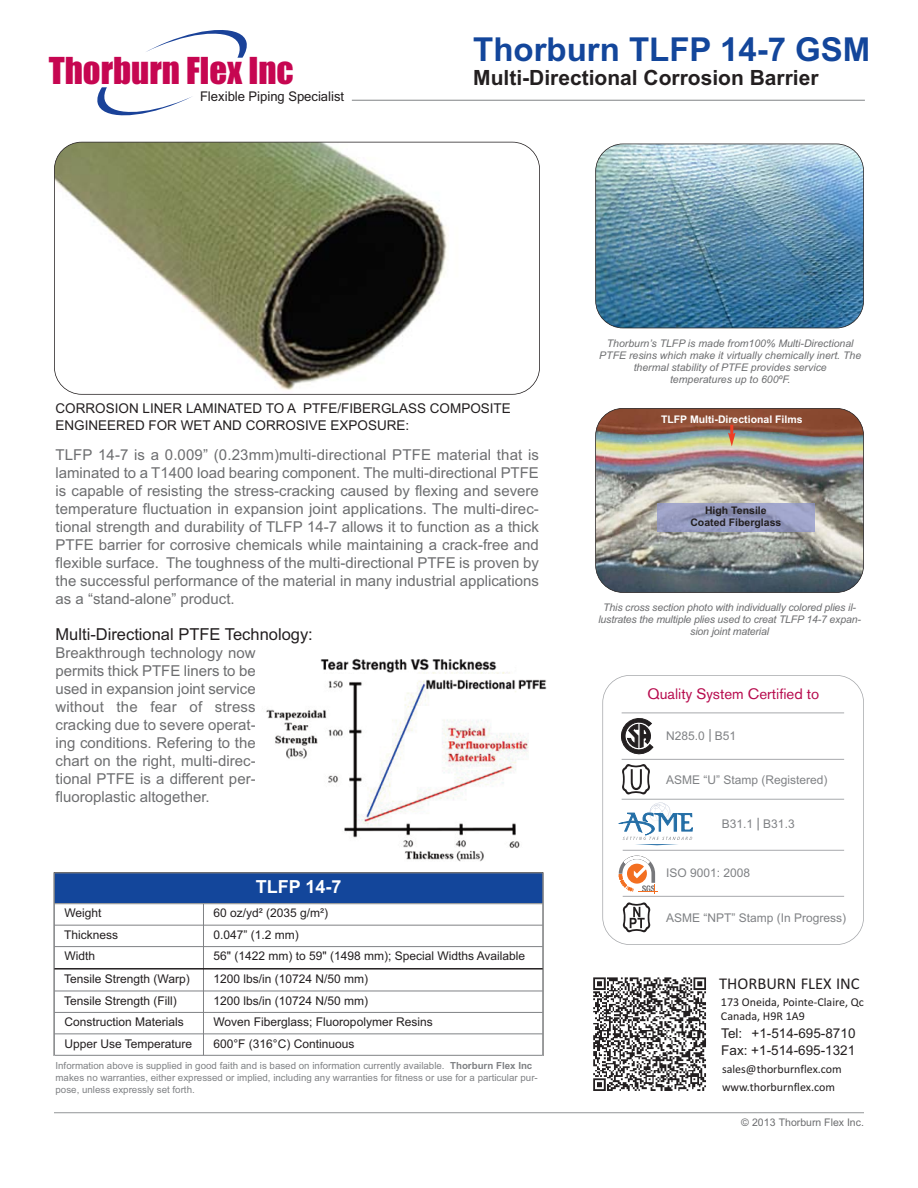
<style>
.page{position:relative;width:918px;height:1188px;background:#fff}
.page>*{position:absolute;margin:0;border:0;box-sizing:border-box;transform-origin:0 0}
.t1{font:34.35px "Impact";color:#c60651}
.t2{font:700 33px "Arial";color:#13469b}
.t3{font:700 21px "Arial";color:#231f20}
.t4{font:700 18px "Arial";color:#fff}
.t5{font:16.5px "Arial";color:#231f20}
.t6{font:16.5px "Calibri";color:#231f20}
.t7{font:15px/18px "Arial";color:#6d6e70;text-align:justify}
.t8{font:15px "Akzidenz Grotesk BQ";color:#b70a4d}
.t9{font:13.5px/17.2px "Arial";color:#231f20}
.t10{font:13.35px "Microsoft Sans Serif";color:#231f20}
.t11{font:12px "Arial";color:#231f20}
.t12{font:12px/14.4px "Calibri";color:#231f20}
.t13{font:12px "Arial";color:#808285}
.t14{font:italic 10.5px/12px "Arial";color:#6d6e70;text-align:center}
.t15{font:700 10.5px/12.6px "Arial";color:#231f20;text-align:center}
.t16{font:700 10.5px "Arial";color:#fff}
.t17{font:10.5px "Arial";color:#6d6e70}
.t18{font:9.75px/11.7px "Arial";color:#808285}
.s1{font-weight:700}
</style>
<div class="page">
<svg style="left:146px;top:30px;width:101px;height:28px"></svg>
<svg style="left:97px;top:87px;width:95px;height:28px"></svg>
<img style="left:596px;top:408px;width:268px;height:184px;border-radius:27px">
<div style="left:595px;top:408px;width:269px;height:185px;border:2px solid #231f20;border-radius:28px"></div>
<img style="left:596px;top:144px;width:268px;height:184px;border-radius:27px">
<div style="left:595px;top:144px;width:269px;height:184px;border:2px solid #231f20;border-radius:28px"></div>
<hr style="left:352px;top:100px;width:513px;height:1px;background:#808285">
<div style="left:54px;top:873px;width:489px;height:31px;background:#13469b"></div>
<hr style="left:54px;top:873px;width:1px;height:182px;background:#808285">
<hr style="left:203px;top:904px;width:1px;height:151px;background:#808285">
<hr style="left:542px;top:873px;width:1px;height:182px;background:#808285">
<hr style="left:54px;top:873px;width:489px;height:1px;background:#808285">
<hr style="left:54px;top:903px;width:489px;height:1px;background:#808285">
<hr style="left:54px;top:925px;width:489px;height:1px;background:#808285">
<hr style="left:54px;top:946px;width:489px;height:1px;background:#808285">
<hr style="left:54px;top:968px;width:489px;height:2px;background:#231f20">
<hr style="left:54px;top:991px;width:489px;height:1px;background:#808285">
<hr style="left:54px;top:1012px;width:489px;height:1px;background:#808285">
<hr style="left:54px;top:1034px;width:489px;height:1px;background:#808285">
<hr style="left:54px;top:1055px;width:489px;height:1px;background:#808285">
<img style="left:593px;top:977px;width:113px;height:114px">
<hr style="left:54px;top:1112px;width:810px;height:1px;background:#939598">
<div style="left:602px;top:675px;width:262px;height:270px;border:2px solid #a7a9ac;border-radius:28px"></div>
<svg style="left:618px;top:804px;width:75px;height:41px"></svg>
<svg style="left:622px;top:902px;width:29px;height:31px"></svg>
<svg style="left:621px;top:718px;width:33px;height:77px"></svg>
<svg style="left:619px;top:856px;width:38px;height:37px"></svg>
<hr style="left:622px;top:759px;width:222px;height:1px;background:#a7a9ac">
<hr style="left:622px;top:799px;width:222px;height:1px;background:#a7a9ac">
<hr style="left:623px;top:850px;width:221px;height:1px;background:#a7a9ac">
<hr style="left:623px;top:896px;width:221px;height:1px;background:#a7a9ac">
<hr style="left:622px;top:713px;width:222px;height:1px;background:#a7a9ac">
<svg style="left:709px;top:729px;width:2px;height:13px"></svg>
<svg style="left:758px;top:818px;width:1px;height:12px"></svg>
<img style="left:54px;top:142px;width:469px;height:252px">
<div style="left:54px;top:142px;width:486px;height:253px;border:2px solid #231f20;border-radius:28px"></div>
<img style="left:657px;top:503px;width:158px;height:28px">
<svg style="left:728px;top:425px;width:8px;height:21px"></svg>
<img style="left:266px;top:658px;width:281px;height:204px">
<h1 class="t1" style="left:49px;top:59px;width:247px">Thorburn Flex Inc</h1>
<p class="t10" style="left:200px;top:88px;width:146px">Flexible Piping Specialist</p>
<h2 class="t2" style="left:473px;top:38px;width:399px">Thorburn TLFP 14-7 GSM</h2>
<h3 class="t3" style="left:473px;top:70px;width:347px">Multi-Directional Corrosion Barrier</h3>
<p class="t14" style="left:599px;top:338px;width:263px">Thorburn’s TLFP is made from100% Multi-Directional PTFE resins which make it virtually chemically inert. The thermal stability of PTFE provides service<br>temperatures up to 600ºF.</p>
<p class="t9" style="left:56px;top:401px;width:457px">CORROSION LINER LAMINATED TO A PTFE/FIBERGLASS COMPOSITE<br>ENGINEERED FOR WET AND CORROSIVE EXPOSURE:</p>
<p class="t7" style="left:56px;top:447px;width:485px">TLFP 14-7 is a 0.009” (0.23mm)multi-directional PTFE material that is laminated to a T1400 load bearing component. The multi-directional PTFE is capable of resisting the stress-cracking caused by flexing and severe temperature fluctuation in expansion joint applications. The multi-direc&shy;tional strength and durability of TLFP 14-7 allows it to function as a thick PTFE barrier for corrosive chemicals while maintaining a crack-free and flexible surface. The toughness of the multi-directional PTFE is proven by the successful performance of the material in many industrial applications as a “stand-alone” product.</p>
<p class="t5" style="left:56px;top:628px;width:259px">Multi-Directional PTFE Technology:</p>
<p class="t7" style="left:56px;top:645px;width:202px">Breakthrough technology now permits thick PTFE liners to be used in expansion joint service without the fear of stress cracking due to severe operat&shy;ing conditions. Refering to the chart on the right, multi-direc&shy;tional PTFE is a different per&shy;fluoroplastic altogether.</p>
<p class="t4" style="left:256px;top:880px;width:87px">TLFP 14-7</p>
<p class="t11" style="left:64px;top:909px;width:39px">Weight</p>
<p class="t11" style="left:213px;top:909px;width:116px">60 oz/yd² (2035 g/m²)</p>
<p class="t11" style="left:64px;top:930px;width:56px">Thickness</p>
<p class="t11" style="left:213px;top:930px;width:87px">0.047” (1.2 mm)</p>
<p class="t11" style="left:64px;top:952px;width:32px">Width</p>
<p class="t11" style="left:213px;top:952px;width:313px">56" (1422 mm) to 59" (1498 mm); Special Widths Available</p>
<p class="t11" style="left:64px;top:975px;width:127px">Tensile Strength (Warp)</p>
<p class="t11" style="left:213px;top:975px;width:156px">1200 lbs/in (10724 N/50 mm)</p>
<p class="t11" style="left:64px;top:996px;width:114px">Tensile Strength (Fill)</p>
<p class="t11" style="left:213px;top:996px;width:156px">1200 lbs/in (10724 N/50 mm)</p>
<p class="t11" style="left:64px;top:1018px;width:121px">Construction Materials</p>
<p class="t11" style="left:213px;top:1018px;width:221px">Woven Fiberglass; Fluoropolymer Resins</p>
<p class="t11" style="left:64px;top:1039px;width:129px">Upper Use Temperature</p>
<p class="t11" style="left:213px;top:1039px;width:143px">600°F (316°C) Continuous</p>
<p class="t18" style="left:56px;top:1061px;width:484px">Information above is supplied in good faith and is based on information currently available. <span class="s1">Thorburn Flex Inc </span>makes no warranties, either expressed or implied, including any warranties for fitness or use for a particular pur&shy;pose, unless expressly set forth.</p>
<p class="t16" style="left:661px;top:415px;width:143px">TLFP Multi-Directional Films</p>
<p class="t15" style="left:690px;top:505px;width:93px">High Tensile<br>Coated Fiberglass</p>
<p class="t14" style="left:598px;top:601px;width:264px">This cross section photo with individually colored plies il&shy;lustrates the multiple plies used to creat TLFP 14-7 expan&shy;sion joint material</p>
<p class="t8" style="left:648px;top:685px;width:173px">Quality System Certified to</p>
<p class="t13" style="left:666px;top:731px;width:72px">N285.0 B51</p>
<p class="t13" style="left:666px;top:775px;width:163px">ASME “U” Stamp (Registered)</p>
<p class="t13" style="left:722px;top:820px;width:74px">B31.1 B31.3</p>
<p class="t13" style="left:666px;top:869px;width:86px">ISO 9001: 2008</p>
<p class="t13" style="left:666px;top:913px;width:182px">ASME “NPT” Stamp (In Progress)</p>
<p class="t6" style="left:719px;top:974px;width:142px">THORBURN FLEX INC</p>
<p class="t12" style="left:721px;top:994px;width:144px">173 Oneida, Pointe-Claire, Qc<br>Canada, H9R 1A9</p>
<p class="t9" style="left:721px;top:1027px;width:136px;line-height:16.5px">Tel: +1-514-695-8710<br>Fax: +1-514-695-1321</p>
<p class="t12" style="left:722px;top:1061px;width:121px">sales@thorburnflex.com</p>
<p class="t12" style="left:722px;top:1080px;width:114px">www.thorburnflex.com</p>
<p class="t17" style="left:741px;top:1119px;width:124px">© 2013 Thorburn Flex Inc.</p>
</div>
